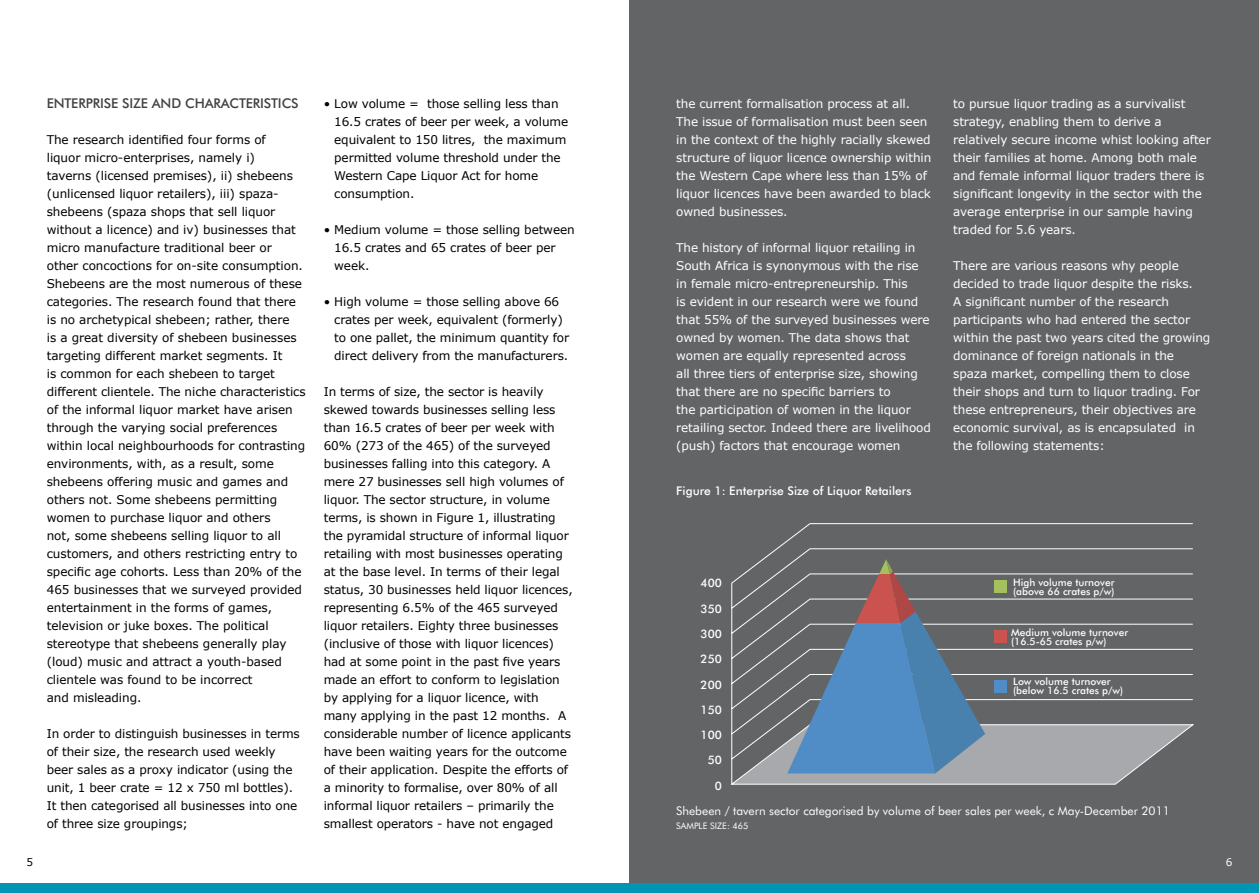
<style>
.page{position:relative;width:1259px;height:893px;background:#fff}
.page>*{position:absolute;margin:0;border:0;box-sizing:border-box;transform-origin:0 0}
.t1{font:500 13.5px "Futura BT";letter-spacing:-.01em;color:#414042}
.t2{font:12px/18px "Verdana";letter-spacing:-.01em;color:#000}
.t3{font:12px/18px "Verdana";letter-spacing:-.01em;color:#fff}
.t4{font:12px "Futura BT";color:#fff}
.t5{font:500 12px "Futura BT";color:#fff}
.t6{font:500 11.7px/25.2px "Futura BT";color:#fff;text-align:right}
.t7{font:10.5px "Verdana";color:#000}
.t8{font:10.5px "Verdana";color:#fff}
.t9{font:500 10.2px/9.4px "Futura BT";color:#fff}
.t10{font:9px "Futura BT";color:#fff}
.s1{color:#fff}
</style>
<div class="page">
<div style="left:629px;top:0;width:630px;height:893px;background:#636466"></div>
<div style="left:629px;top:884px;width:630px;height:9px;background:#0094b5"></div>
<div style="left:0;top:884px;width:629px;height:9px;background:#0094b5"></div>
<svg style="left:763px;top:523px;width:430px;height:36px"></svg>
<svg style="left:730px;top:559px;width:464px;height:226px"></svg>
<div style="left:994px;top:680px;width:13px;height:12px;background:#508dc7"></div>
<div style="left:994px;top:631px;width:13px;height:12px;background:#cb534f"></div>
<div style="left:994px;top:580px;width:13px;height:12px;background:#a5c15f"></div>
<p class="t1" style="left:47px;top:95px;width:16px">Enterprise</p>
<p class="t1" style="left:122px;top:95px;width:41px">Size and</p>
<p class="t1" style="left:185px;top:95px;width:18px">Characteristics</p>
<p class="t2" style="left:47px;top:131px;width:260px">The research identified four forms of<br>liquor micro-enterprises, namely i)<br>taverns (licensed premises), ii) shebeens (unlicensed liquor retailers), iii) spaza&shy;shebeens (spaza shops that sell liquor without a licence) and iv) businesses that micro manufacture traditional beer or other concoctions for on-site consumption.<br>Shebeens are the most numerous of these categories. The research found that there is no archetypical shebeen; rather, there<br>is a great diversity of shebeen businesses targeting different market segments. It<br>is common for each shebeen to target different clientele. The niche characteristics of the informal liquor market have arisen through the varying social preferences within local neighbourhoods for contrasting environments, with, as a result, some shebeens offering music and games and others not. Some shebeens permitting women to purchase liquor and others<br>not, some shebeens selling liquor to all customers, and others restricting entry to specific age cohorts. Less than 20% of the 465 businesses that we surveyed provided entertainment in the forms of games, television or juke boxes. The political stereotype that shebeens generally play (loud) music and attract a youth-based clientele was found to be incorrect<br>and misleading.</p>
<p class="t2" style="left:47px;top:725px;width:255px">In order to distinguish businesses in terms of their size, the research used weekly beer sales as a proxy indicator (using the unit, 1 beer crate = 12 x 750 ml bottles).<br>It then categorised all businesses into one of three size groupings;</p>
<p class="t2" style="left:334px;top:95px;width:235px;text-indent:-11px">• Low volume = those selling less than<br>16.5 crates of beer per week, a volume equivalent to 150 litres, the maximum permitted volume threshold under the<br>Western Cape Liquor Act for home consumption.</p>
<p class="t2" style="left:334px;top:221px;width:242px;text-indent:-11px">• Medium volume = those selling between<br>16.5 crates and 65 crates of beer per week.</p>
<p class="t2" style="left:334px;top:293px;width:236px;text-indent:-11px">• High volume = those selling above 66 crates per week, equivalent (formerly) to one pallet, the minimum quantity for direct delivery from the manufacturers.</p>
<p class="t2" style="left:324px;top:383px;width:250px">In terms of size, the sector is heavily skewed towards businesses selling less than 16.5 crates of beer per week with 60% (273 of the 465) of the surveyed businesses falling into this category. A mere 27 businesses sell high volumes of liquor. The sector structure, in volume terms, is shown in Figure 1, illustrating the pyramidal structure of informal liquor retailing with most businesses operating at the base level. In terms of their legal status, 30 businesses held liquor licences, representing 6.5% of the 465 surveyed liquor retailers. Eighty three businesses (inclusive of those with liquor licences) had at some point in the past five years made an effort to conform to legislation by applying for a liquor licence, with many applying in the past 12 months. A considerable number of licence applicants have been waiting years for the outcome of their application. Despite the efforts of a minority to formalise, over 80% of all informal liquor retailers – primarily the smallest operators - have not engaged <span class="s1">in</span></p>
<p class="t3" style="left:676px;top:95px;width:256px">the current formalisation process at all.<br>The issue of formalisation must been seen in the context of the highly racially skewed structure of liquor licence ownership within the Western Cape where less than 15% of liquor licences have been awarded to black owned businesses.</p>
<p class="t3" style="left:676px;top:239px;width:256px">The history of informal liquor retailing in South Africa is synonymous with the rise in female micro-entrepreneurship. This<br>is evident in our research were we found that 55% of the surveyed businesses were owned by women. The data shows that women are equally represented across<br>all three tiers of enterprise size, showing that there are no specific barriers to<br>the participation of women in the liquor retailing sector. Indeed there are livelihood (push) factors that encourage women</p>
<p class="t5" style="left:676px;top:484px;width:237px">Figure 1: Enterprise Size of Liquor Retailers</p>
<p class="t3" style="left:953px;top:95px;width:259px">to pursue liquor trading as a survivalist strategy, enabling them to derive a relatively secure income whist looking after their families at home. Among both male and female informal liquor traders there is significant longevity in the sector with the average enterprise in our sample having traded for 5.6 years.</p>
<p class="t3" style="left:953px;top:257px;width:258px">There are various reasons why people decided to trade liquor despite the risks.<br>A significant number of the research participants who had entered the sector within the past two years cited the growing dominance of foreign nationals in the spaza market, compelling them to close their shops and turn to liquor trading. For these entrepreneurs, their objectives are economic survival, as is encapsulated in the following statements:</p>
<p class="t6" style="left:700px;top:570px;width:23px">400<br>350<br>300<br>250<br>200<br>150<br>100<br>50<br>0</p>
<p class="t9" style="left:1013px;top:577px;width:103px">High volume turnover (above 66 crates p/w)</p>
<p class="t9" style="left:1011px;top:627px;width:118px">Medium volume turnover (16.5-65 crates p/w)</p>
<p class="t9" style="left:1013px;top:677px;width:111px">Low volume turnover (below 16.5 crates p/w)</p>
<p class="t4" style="left:676px;top:803px;width:495px">Shebeen / tavern sector categorised by volume of beer sales per week, c May-December 2011</p>
<p class="t10" style="left:676px;top:821px;width:74px">SAMPLE SIZE: 465</p>
<p class="t7" style="left:26px;top:855px;width:8px">5</p>
<p class="t8" style="left:1225px;top:855px;width:8px">6</p>
</div>
